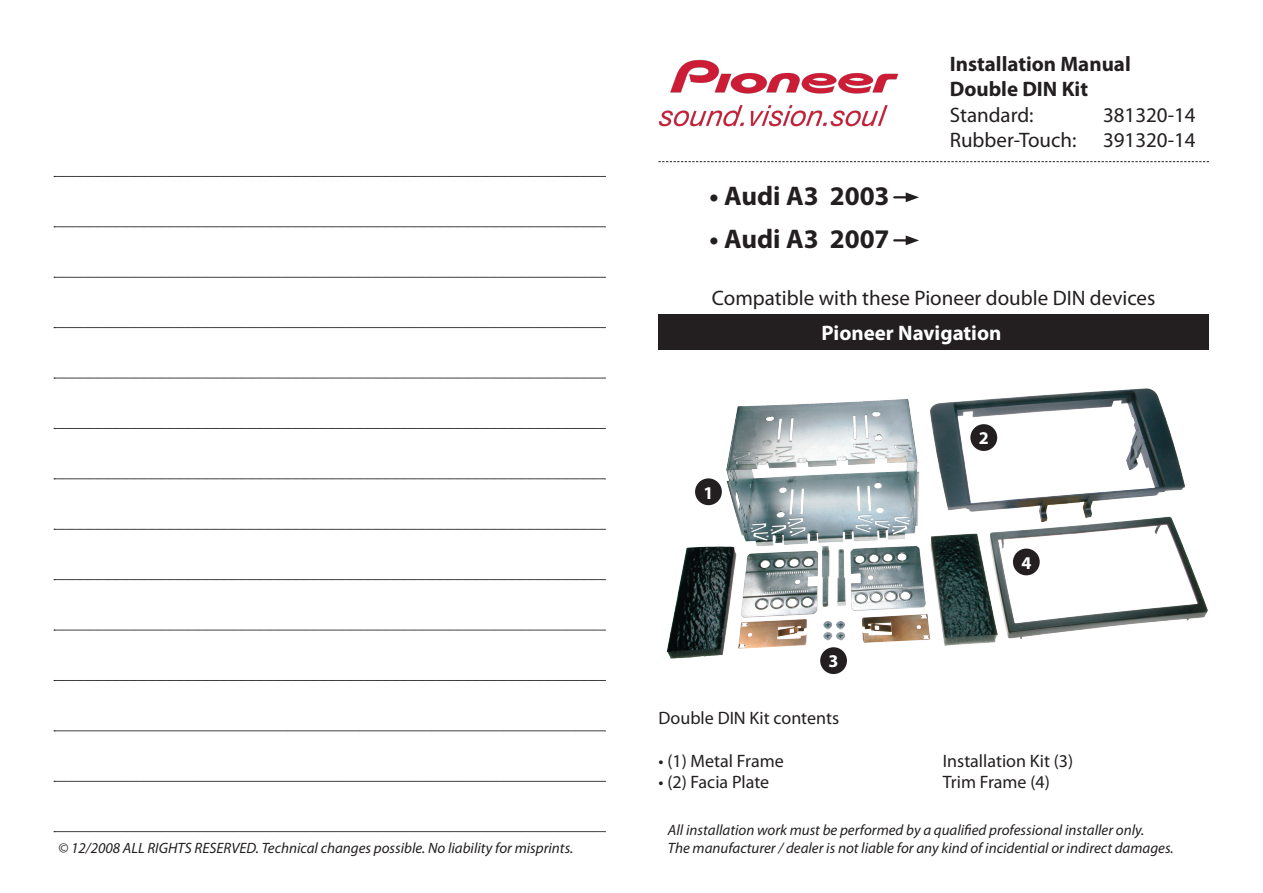
<style>
.page{position:relative;width:1263px;height:893px;background:#fff}
.page>*{position:absolute;margin:0;border:0;box-sizing:border-box;transform-origin:0 0}
.t1{font:700 27px "Myriad Pro";color:#231f20}
.t2{font:21px "Myriad Pro";color:#231f20}
.t3{font:700 21px/25.2px "Myriad Pro";color:#231f20}
.t4{font:700 21px "Myriad Pro";color:#fff}
.t5{font:18px/21.6px "Myriad Pro";color:#231f20}
.t6{font:700 18px "Myriad Pro";color:#fff}
.t7{font:italic 15px/18px "Myriad Pro";color:#231f20}
</style>
<div class="page">
<img style="left:658px;top:59px;width:240px;height:67px">
<svg style="left:54px;top:176px;width:551px;height:1px"></svg>
<svg style="left:54px;top:227px;width:551px;height:1px"></svg>
<svg style="left:54px;top:277px;width:551px;height:1px"></svg>
<svg style="left:54px;top:327px;width:551px;height:1px"></svg>
<svg style="left:54px;top:378px;width:551px;height:1px"></svg>
<svg style="left:54px;top:428px;width:551px;height:1px"></svg>
<svg style="left:54px;top:479px;width:551px;height:1px"></svg>
<svg style="left:54px;top:529px;width:551px;height:1px"></svg>
<svg style="left:54px;top:579px;width:551px;height:1px"></svg>
<svg style="left:54px;top:630px;width:551px;height:1px"></svg>
<svg style="left:54px;top:680px;width:551px;height:1px"></svg>
<svg style="left:54px;top:731px;width:551px;height:1px"></svg>
<svg style="left:54px;top:781px;width:551px;height:1px"></svg>
<svg style="left:54px;top:831px;width:551px;height:1px"></svg>
<img style="left:666px;top:388px;width:542px;height:286px">
<div style="left:658px;top:314px;width:551px;height:36px;background:#231f20"></div>
<svg style="left:658px;top:161px;width:551px;height:1px"></svg>
<svg style="left:894px;top:235px;width:25px;height:10px"></svg>
<svg style="left:894px;top:192px;width:25px;height:10px"></svg>
<p class="t7" style="left:58px;top:840px;width:517px">© 12/2008 ALL RIGHTS RESERVED. Technical changes possible. No liability for misprints.</p>
<h1 class="t1" style="left:709px;top:181px;width:182px">• Audi A3 2003</h1>
<h1 class="t1" style="left:709px;top:224px;width:182px">• Audi A3 2007</h1>
<h2 class="t3" style="left:950px;top:52px;width:183px">Installation Manual<br>Double DIN Kit</h2>
<h2 class="t2" style="left:950px;top:103px;width:85px">Standard:</h2>
<h2 class="t2" style="left:1103px;top:103px;width:94px">381320-14</h2>
<h2 class="t2" style="left:950px;top:128px;width:128px">Rubber-Touch:</h2>
<h2 class="t2" style="left:1103px;top:128px;width:94px">391320-14</h2>
<h2 class="t2" style="left:712px;top:287px;width:445px">Compatible with these Pioneer double DIN devices</h2>
<h2 class="t4" style="left:821px;top:321px;width:181px">Pioneer Navigation</h2>
<p class="t6" style="left:703px;top:482px;width:11px">1</p>
<p class="t6" style="left:828px;top:651px;width:11px">3</p>
<p class="t6" style="left:979px;top:428px;width:11px">2</p>
<p class="t6" style="left:1021px;top:553px;width:11px">4</p>
<p class="t5" style="left:658px;top:707px;width:182px">Double DIN Kit contents</p>
<p class="t5" style="left:658px;top:750px;width:127px">• (1) Metal Frame</p>
<p class="t5" style="left:658px;top:772px;width:112px">• (2) Facia Plate</p>
<p class="t5" style="left:943px;top:750px;width:132px">Installation Kit (3)<br>Trim Frame (4)</p>
<p class="t7" style="left:668px;top:822px;width:507px">All installation work must be performed by a qualified professional installer only.<br>The manufacturer / dealer is not liable for any kind of incidential or indirect damages.</p>
</div>
